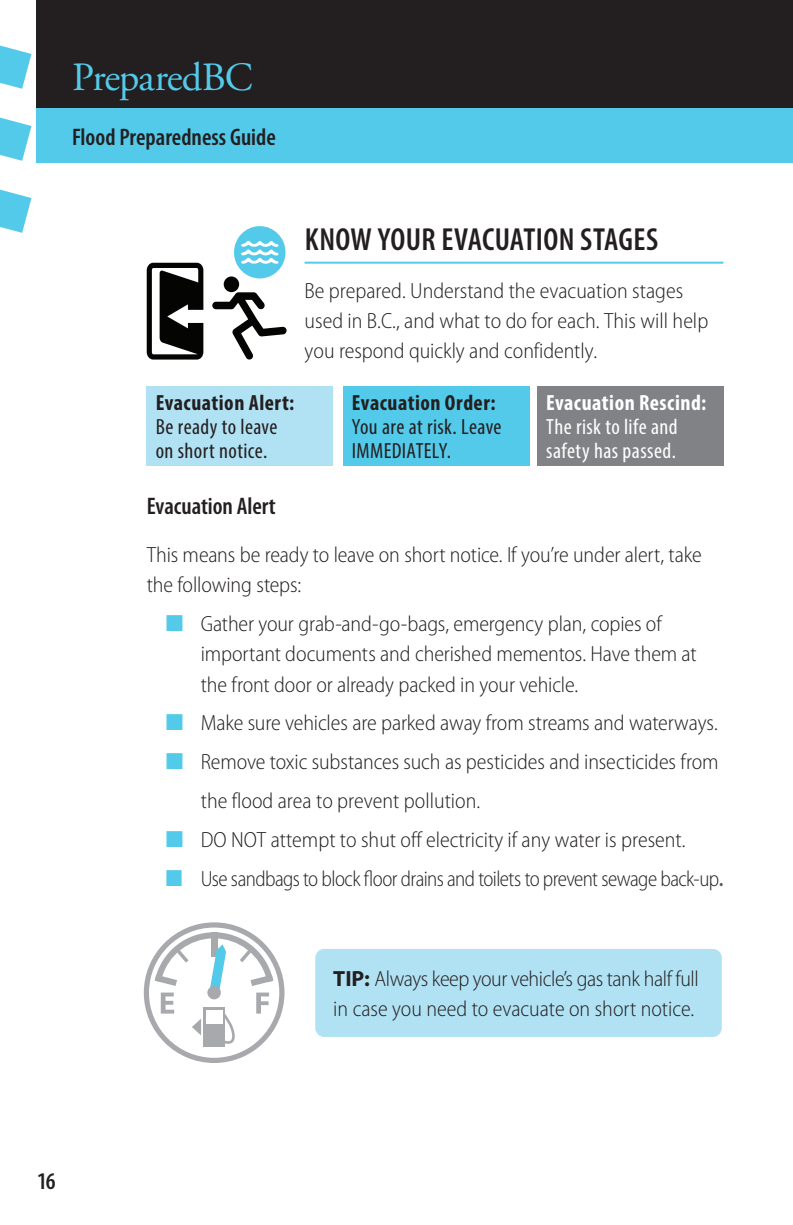
<style>
.page{position:relative;width:793px;height:1225px;background:#fff}
.page>*{position:absolute;margin:0;border:0;box-sizing:border-box;transform-origin:0 0}
.t1{font:40px "Adobe Garamond Pro";letter-spacing:-.025em;color:#54caea}
.Head_-_B_-_NoSteps{font:600 condensed 32px "Myriad Pro";letter-spacing:.01em;color:#231f20}
.Head_-_D{font:600 condensed 24px "Myriad Pro";color:#231f20}
.Main_Text{font:300 semi-condensed 22px/30px "Myriad Pro";letter-spacing:-.005em;color:#231f20}
.Tip{font:condensed 22px/24px "Myriad Pro";letter-spacing:.015em;color:#231f20}
.Tip-2{font:condensed 22px/24px "Myriad Pro";letter-spacing:.02em;color:#fff}
.Tip-3{font:700 condensed 22px "Myriad Pro";letter-spacing:.025em;color:#231f20}
.Tip-4{font:700 condensed 22px "Myriad Pro";letter-spacing:.025em;color:#fff}
.s1{font-weight:600;font-stretch:condensed;color:#57585a}
.s2{font-weight:700;font-stretch:normal}
</style>
<div class="page">
<svg style="left:0;top:189px;width:31px;height:44px"></svg>
<svg style="left:0;top:45px;width:31px;height:44px"></svg>
<svg style="left:0;top:117px;width:31px;height:44px"></svg>
<hr style="left:792px;top:108px;width:1px;height:54px;background:#54caea">
<hr style="left:792px;top:0;width:1px;height:108px;background:#231f20">
<div style="left:36px;top:108px;width:756px;height:54px;background:#54caea"></div>
<div style="left:36px;top:0;width:756px;height:108px;background:#231f20"></div>
<hr style="left:304px;top:261px;width:419px;height:2px;background:#54caea">
<div style="left:536px;top:386px;width:187px;height:79px;background:#808285"></div>
<div style="left:342px;top:386px;width:187px;height:79px;background:#54caea"></div>
<div style="left:147px;top:386px;width:186px;height:79px;background:#b1e2f4"></div>
<div style="left:234px;top:226px;width:51px;height:52px;background:#54caea;border-radius:50%"></div>
<div style="left:223px;top:276px;width:16px;height:16px;background:#040503;border-radius:50%"></div>
<svg style="left:212px;top:292px;width:74px;height:68px"></svg>
<svg style="left:147px;top:263px;width:56px;height:96px"></svg>
<svg style="left:241px;top:240px;width:37px;height:24px"></svg>
<div style="left:315px;top:948px;width:406px;height:88px;background:#b1e2f4;border-radius:9px"></div>
<svg style="left:144px;top:922px;width:140px;height:140px"></svg>
<div style="left:207px;top:985px;width:14px;height:14px;background:#a8a9ad;border-radius:50%"></div>
<h1 class="t1" style="left:72px;top:53px;width:182px">PreparedBC</h1>
<p class="Head_-_D" style="left:72px;top:123px;width:205px">Flood Preparedness Guide</p>
<h2 class="Head_-_B_-_NoSteps" style="left:305px;top:222px;width:354px">KNOW YOUR EVACUATION STAGES</h2>
<p class="Main_Text" style="left:304px;top:276px;width:405px">Be prepared. Understand the evacuation stages used in B.C., and what to do for each. This will help you respond quickly and confidently.</p>
<p class="Tip-3" style="left:156px;top:388px;width:140px">Evacuation Alert:</p>
<p class="Tip" style="left:156px;top:414px;width:123px">Be ready to leave on short notice.</p>
<p class="Tip-3" style="left:351px;top:388px;width:145px">Evacuation Order:</p>
<p class="Tip" style="left:351px;top:414px;width:151px">You are at risk. Leave<br>IMMEDIATELY.</p>
<p class="Tip-4" style="left:545px;top:388px;width:162px">Evacuation Rescind:</p>
<p class="Tip-2" style="left:545px;top:414px;width:133px">The risk to life and safety has passed.</p>
<p class="Head_-_D" style="left:147px;top:493px;width:130px">Evacuation Alert</p>
<p class="Main_Text" style="left:147px;top:540px;width:556px">This means be ready to leave on short notice. If you’re under alert, take the following steps:</p>
<p class="Main_Text" style="left:201px;top:609px;width:497px">Gather your grab-and-go-bags, emergency plan, copies of important documents and cherished mementos. Have them at the front door or already packed in your vehicle.</p>
<p class="Main_Text" style="left:201px;top:703px;width:524px;line-height:39px">Make sure vehicles are parked away from streams and waterways.<br>Remove toxic substances such as pesticides and insecticides from the flood area to prevent pollution.<br>DO NOT attempt to shut off electricity if any water is present.<br>Use sandbags to block floor drains and toilets to prevent sewage back-up<span class="s1">.</span></p>
<p class="Main_Text" style="left:333px;top:964px;width:367px"><span class="s2">TIP:</span> Always keep your vehicle’s gas tank half full in case you need to evacuate on short notice.</p>
<p class="Head_-_D" style="left:37px;top:1167px;width:20px">16</p>
</div>
